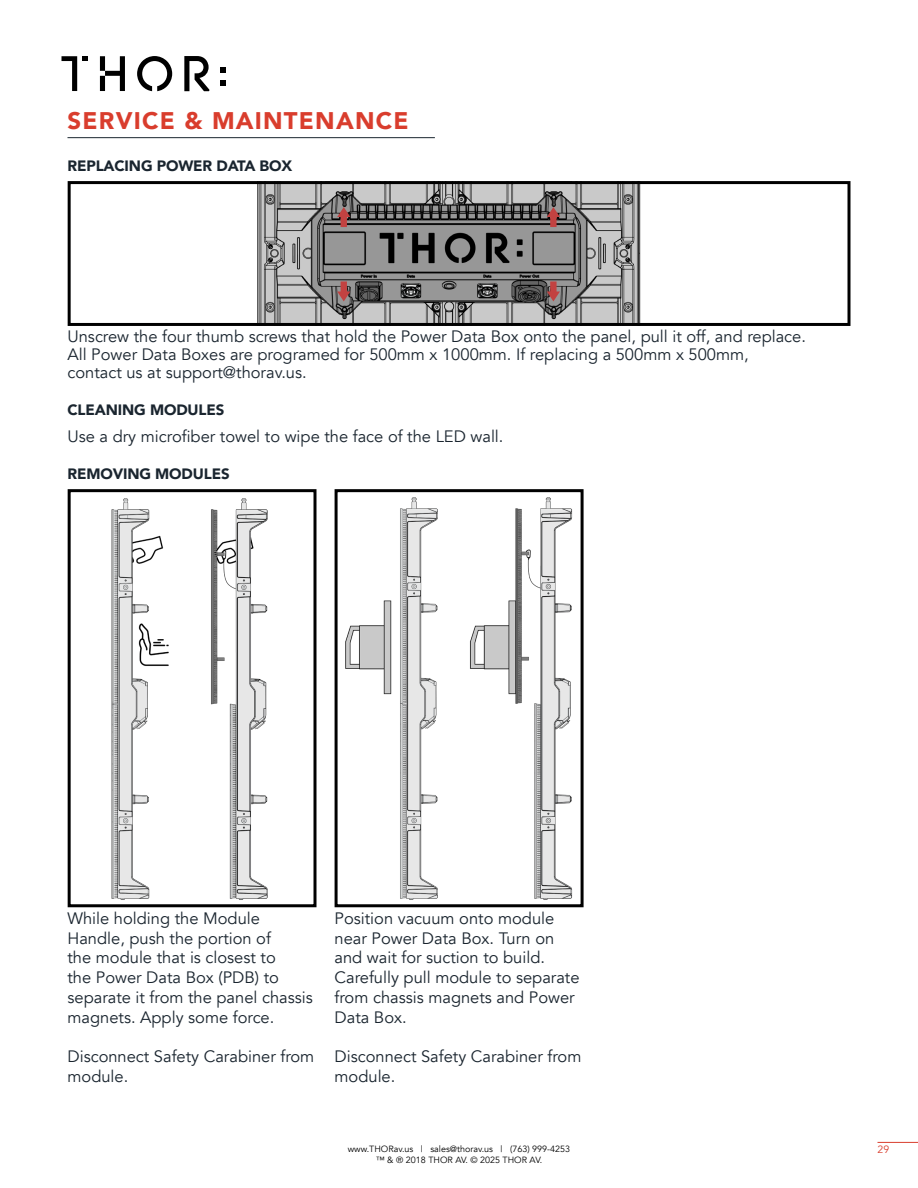
<style>
.page{position:relative;width:918px;height:1188px;background:#fff}
.page>*{position:absolute;margin:0;border:0;box-sizing:border-box;transform-origin:0 0}
.Chapter_Section_-_Align_Left_HIDDEN{font:900 24px "Avenir";letter-spacing:.05em;color:#d93d2d}
.Body_Text{font:16.5px/19.8px "Avenir";color:#1a252f}
.Title_-_Align_Left_PROCESSOR{font:900 15px "Avenir";letter-spacing:-.01em;color:#1a252f}
.t1{font:10.5px "Avenir";color:#d93d2d}
.t2{font:9px/10.8px "Avenir";color:#000;text-align:center}
</style>
<div class="page">
<img style="left:257px;top:185px;width:384px;height:137px">
<div style="left:68px;top:181px;width:782px;height:145px;border:3px solid #000"></div>
<img style="left:111px;top:498px;width:157px;height:402px">
<div style="left:68px;top:489px;width:248px;height:418px;border:3px solid #000"></div>
<img style="left:345px;top:497px;width:228px;height:403px">
<div style="left:335px;top:489px;width:249px;height:418px;border:3px solid #000"></div>
<svg style="left:100px;top:56px;width:25px;height:35px"></svg>
<svg style="left:62px;top:56px;width:26px;height:35px"></svg>
<svg style="left:184px;top:56px;width:26px;height:35px"></svg>
<svg style="left:137px;top:56px;width:35px;height:35px"></svg>
<svg style="left:221px;top:67px;width:5px;height:5px"></svg>
<svg style="left:221px;top:80px;width:5px;height:5px"></svg>
<hr style="left:878px;top:1142px;width:40px;height:1px;background:#d93d2d">
<hr style="left:68px;top:137px;width:367px;height:1px;background:#1a252f">
<svg style="left:337px;top:207px;width:13px;height:20px"></svg>
<svg style="left:547px;top:207px;width:13px;height:20px"></svg>
<svg style="left:337px;top:281px;width:13px;height:20px"></svg>
<svg style="left:547px;top:281px;width:13px;height:20px"></svg>
<p class="Chapter_Section_-_Align_Left_HIDDEN" style="left:68px;top:100px;width:342px">SERVICE &amp; MAINTENANCE</p>
<p class="Title_-_Align_Left_PROCESSOR" style="left:68px;top:153px;width:226px">REPLACING POWER DATA BOX</p>
<p class="Body_Text" style="left:68px;top:327px;width:740px">Unscrew the four thumb screws that hold the Power Data Box onto the panel, pull it off, and replace.</p>
<p class="Body_Text" style="left:68px;top:346px;width:683px;line-height:18px">All Power Data Boxes are programed for 500mm x 1000mm. If replacing a 500mm x 500mm, contact us at support@thorav.us.</p>
<p class="Title_-_Align_Left_PROCESSOR" style="left:68px;top:397px;width:158px">CLEANING MODULES</p>
<p class="Body_Text" style="left:68px;top:427px;width:438px">Use a dry microfiber towel to wipe the face of the LED wall.</p>
<p class="Title_-_Align_Left_PROCESSOR" style="left:68px;top:461px;width:164px">REMOVING MODULES</p>
<p class="Body_Text" style="left:68px;top:908px;width:247px">While holding the Module<br>Handle, push the portion of<br>the module that is closest to<br>the Power Data Box (PDB) to separate it from the panel chassis magnets. Apply some force.</p>
<p class="Body_Text" style="left:68px;top:1047px;width:248px">Disconnect Safety Carabiner from module.</p>
<p class="Body_Text" style="left:335px;top:908px;width:247px">Position vacuum onto module near Power Data Box. Turn on and wait for suction to build.<br>Carefully pull module to separate from chassis magnets and Power<br>Data Box.</p>
<p class="Body_Text" style="left:335px;top:1047px;width:248px">Disconnect Safety Carabiner from module.</p>
<p class="t2" style="left:348px;top:1144px;width:224px">www.THORav.us | sales@thorav.us | (763) 999-4253 ™ &amp; ® 2018 THOR AV. © 2025 THOR AV.</p>
<p class="t1" style="left:878px;top:1143px;width:13px">29</p>
</div>
